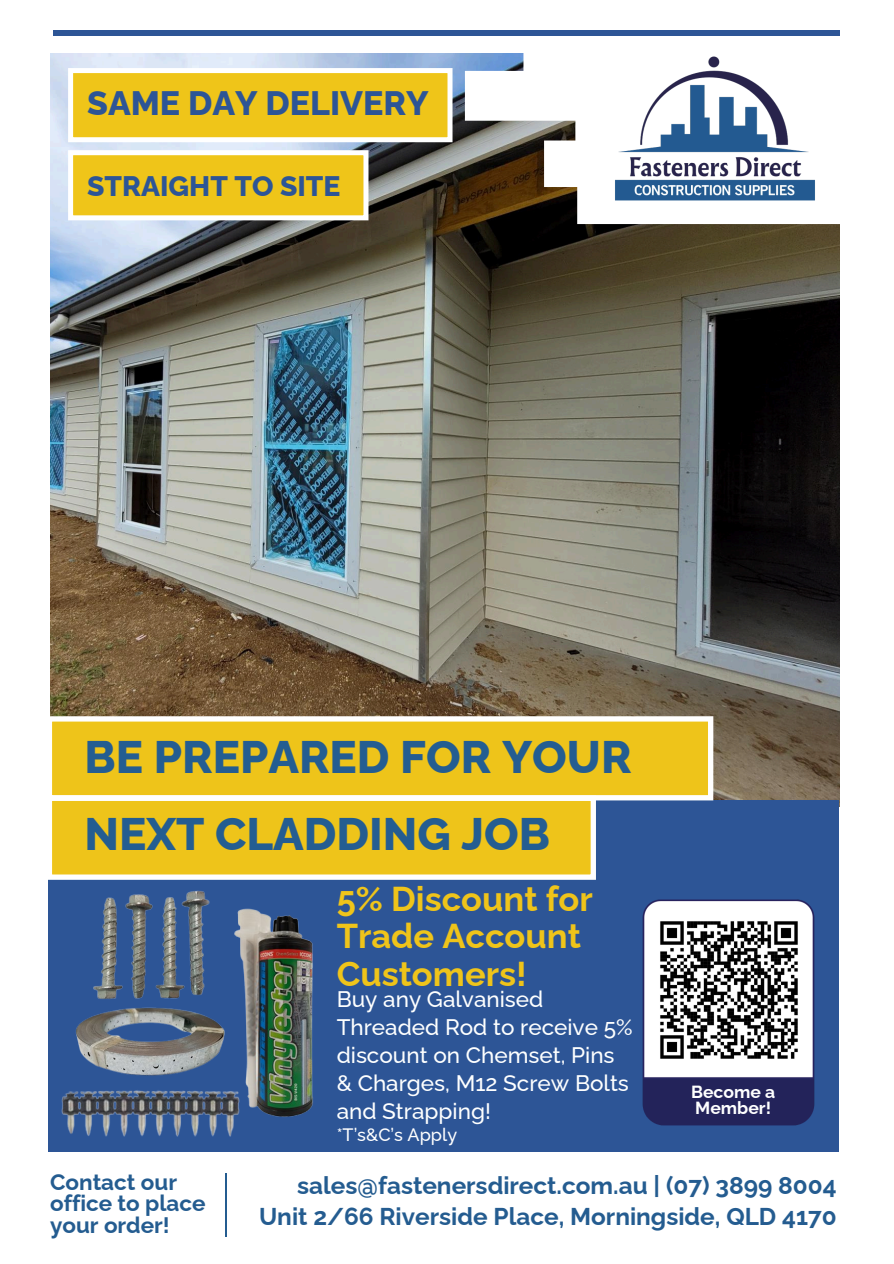
<style>
.page{position:relative;width:894px;height:1264px;background:#fff}
.page>*{position:absolute;margin:0;border:0;box-sizing:border-box;transform-origin:0 0}
.t1{font:800 45.6px/76.5px "Raleway";color:#245d91}
.t2{font:700 34.5px/37.2px "Raleway";color:#efc41a}
.t3{font:800 33.9px "Raleway";color:#2d5596}
.t4{font:800 28.2px "Raleway";color:#2d5596}
.t5{font:700 24.3px/31.5px "Raleway";color:#245c90;text-align:right}
.t6{font:500 22.5px/28.2px "Raleway";color:#feffff}
.t7{font:700 22.5px/21.3px "Raleway";color:#245c90}
.t8{font:500 18px "Raleway";color:#fff}
.t9{font:700 17.55px/15.8px "Raleway";color:#feffff}
</style>
<div class="page">
<img style="left:50px;top:54px;width:789px;height:752px">
<div style="left:49px;top:800px;width:789px;height:351px;background:#2d5596"></div>
<svg style="left:50px;top:716px;width:663px;height:84px;background:#efc930"></svg>
<svg style="left:49px;top:795px;width:546px;height:84px;background:#f0cb37"></svg>
<svg style="left:459px;top:30px;width:381px;height:194px"></svg>
<svg style="left:68px;top:68px;width:384px;height:74px;background:#f1cd3c"></svg>
<svg style="left:68px;top:150px;width:300px;height:70px;background:#f1ce3e"></svg>
<div style="left:53px;top:30px;width:786px;height:6px;background:#2d5596"></div>
<img style="left:607px;top:50px;width:215px;height:157px">
<img style="left:642px;top:899px;width:173px;height:227px">
<img style="left:234px;top:908px;width:79px;height:209px">
<img style="left:69px;top:862px;width:165px;height:98px">
<img style="left:101px;top:960px;width:104px;height:19px">
<img style="left:48px;top:979px;width:234px;height:258px">
<img style="left:653px;top:914px;width:150px;height:151px">
<p class="t3" style="left:87px;top:83px;width:343px">SAME DAY DELIVERY</p>
<p class="t4" style="left:87px;top:170px;width:255px">STRAIGHT TO SITE</p>
<p class="t1" style="left:85px;top:719px;width:548px">BE PREPARED FOR YOUR<br>NEXT CLADDING JOB</p>
<h3 class="t7" style="left:50px;top:1171px;width:157px">Contact our office to place your order!</h3>
<h5 class="t2" style="left:336px;top:880px;width:258px">5% Discount for<br>Trade Account<br>Customers!</h5>
<h5 class="t6" style="left:336px;top:984px;width:297px">Buy any Galvanised<br>Threaded Rod to receive 5% discount on Chemset, Pins &amp; Charges, M12 Screw Bolts and Strapping!</h5>
<p class="t8" style="left:336px;top:1123px;width:122px">*T’s&amp;C’s Apply</p>
<p class="t9" style="left:690px;top:1084px;width:86px">Become a<br>Member!</p>
<p class="t5" style="left:259px;top:1169px;width:579px">sales@fastenersdirect.com.au | (07) 3899 8004<br>Unit 2/66 Riverside Place, Morningside, QLD 4170</p>
</div>
